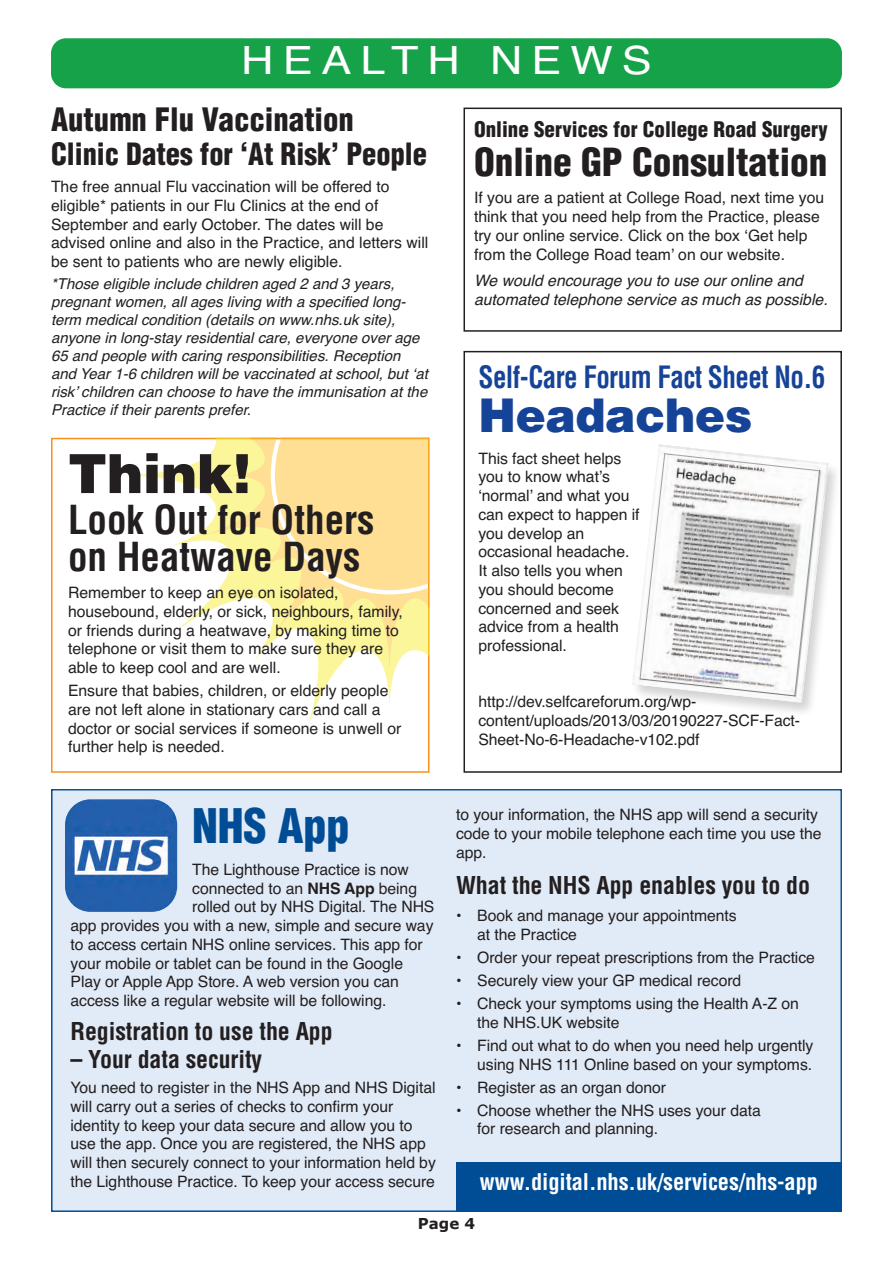
<style>
.page{position:relative;width:893px;height:1263px;background:#fff}
.page>*{position:absolute;margin:0;border:0;box-sizing:border-box;transform-origin:0 0}
.t1{font:900 54px "Helvetica";color:#231f20}
.t2{font:900 46.5px "Helvetica";letter-spacing:-.005em;color:#154398}
.t3{font:900 condensed 46.5px "Helvetica";letter-spacing:-.005em;color:#014d95}
.t4{font:700 condensed 39px/36.8px "Helvetica";color:#231f20}
.t5{font:39px "Helvetica";letter-spacing:.2em;color:#fff;scale:1.15 1}
.t6{font:900 condensed 37.8px "Helvetica";color:#231f20}
.t7{font:900 condensed 31.5px "Helvetica";color:#231f20}
.t8{font:900 condensed 30px "Helvetica";color:#231f20;scale:.95 1}
.t9{font:700 condensed 30px "Helvetica";letter-spacing:-.02em;color:#154398;scale:.9 1}
.t10{font:700 condensed 24px "Helvetica";letter-spacing:-.005em;color:#231f20}
.t11{font:700 condensed 22.5px "Helvetica";letter-spacing:-.005em;color:#fff}
.t12{font:900 condensed 21px "Helvetica";color:#231f20}
.t13{font:15.75px/18.8px "Helvetica";letter-spacing:-.005em;color:#231f20}
.t14{font:italic 15.75px/18.3px "Helvetica";color:#231f20}
.t15{font:italic 15px/18px "Helvetica";color:#231f20}
.t16{font:700 15px "Verdana";color:#231f20}
.s1{font-weight:700}
</style>
<div class="page">
<div style="left:463px;top:351px;width:379px;height:422px;border:2px solid #231f20"></div>
<div style="left:51px;top:38px;width:791px;height:50px;background:#16a249;border-radius:15px"></div>
<img style="left:717px;top:436px;width:125px;height:288px">
<img style="left:632px;top:444px;width:196px;height:259px">
<svg style="left:118px;top:438px;width:311px;height:296px"></svg>
<svg style="left:199px;top:438px;width:230px;height:237px;fill:#faf699"></svg>
<svg style="left:275px;top:438px;width:154px;height:152px;background:#fde095"></svg>
<div style="left:463px;top:108px;width:379px;height:224px;border:2px solid #231f20"></div>
<div style="left:53px;top:790px;width:787px;height:420px;background:#e1ebf7"></div>
<img style="left:65px;top:799px;width:112px;height:113px;border-radius:26px">
<div style="left:456px;top:1163px;width:386px;height:49px;background:#014d95"></div>
<h3 class="t5" style="left:241px;top:38px;width:358px">HEALTH NEWS</h3>
<h3 class="t7" style="left:51px;top:102px;width:305px">Autumn Flu Vaccination</h3>
<h3 class="t8" style="left:51px;top:137px;width:397px">Clinic Dates for ‘At Risk’ People</h3>
<p class="t13" style="left:51px;top:177px;width:379px">The free annual Flu vaccination will be offered to eligible* patients in our Flu Clinics at the end of September and early October. The dates will be advised online and also in the Practice, and letters will be sent to patients who are newly eligible.</p>
<p class="t15" style="left:51px;top:275px;width:378px">*Those eligible include children aged 2 and 3 years, pregnant women, all ages living with a specified long&shy;term medical condition (details on www.nhs.uk site), anyone in long-stay residential care, everyone over age 65 and people with caring responsibilities. Reception and Year 1-6 children will be vaccinated at school, but ‘at risk’ children can choose to have the immunisation at the Practice if their parents prefer.</p>
<h1 class="t1" style="left:68px;top:443px;width:185px">Think!</h1>
<h3 class="t4" style="left:68px;top:502px;width:308px">Look Out for Others on Heatwave Days</h3>
<p class="t13" style="left:68px;top:583px;width:336px">Remember to keep an eye on isolated, housebound, elderly, or sick, neighbours, family, or friends during a heatwave, by making time to telephone or visit them to make sure they are able to keep cool and are well.</p>
<p class="t13" style="left:68px;top:681px;width:335px">Ensure that babies, children, or elderly people are not left alone in stationary cars and call a doctor or social services if someone is unwell or further help is needed.</p>
<h3 class="t12" style="left:474px;top:117px;width:355px">Online Services for College Road Surgery</h3>
<h3 class="t6" style="left:474px;top:141px;width:355px">Online GP Consultation</h3>
<p class="t13" style="left:474px;top:189px;width:352px">If you are a patient at College Road, next time you think that you need help from the Practice, please try our online service. Click on the box ‘Get help from the College Road team’ on our website.</p>
<p class="t14" style="left:474px;top:272px;width:355px">We would encourage you to use our online and automated telephone service as much as possible.</p>
<h3 class="t9" style="left:478px;top:360px;width:387px">Self-Care Forum Fact Sheet No.6</h3>
<h2 class="t2" style="left:478px;top:389px;width:275px">Headaches</h2>
<p class="t13" style="left:478px;top:449px;width:163px">This fact sheet helps you to know what’s ‘normal’ and what you can expect to happen if you develop an occasional headache.<br>It also tells you when you should become concerned and seek advice from a health professional.</p>
<p class="t13" style="left:478px;top:692px;width:323px">http://dev.selfcareforum.org/wp&shy;content/uploads/2013/03/20190227-SCF-Fact-<br>Sheet-No-6-Headache-v102.pdf</p>
<h2 class="t3" style="left:192px;top:800px;width:159px">NHS App</h2>
<p class="t13" style="left:192px;top:860px;width:218px">The Lighthouse Practice is now</p>
<p class="t13" style="left:192px;top:879px;width:226px">connected to an <span class="s1">NHS App</span> being</p>
<p class="t13" style="left:192px;top:897px;width:244px">rolled out by NHS Digital. The NHS</p>
<p class="t13" style="left:71px;top:916px;width:364px">app provides you with a new, simple and secure way</p>
<p class="t13" style="left:71px;top:935px;width:354px">to access certain NHS online services. This app for</p>
<p class="t13" style="left:71px;top:954px;width:334px">your mobile or tablet can be found in the Google</p>
<p class="t13" style="left:71px;top:972px;width:330px">Play or Apple App Store. A web version you can</p>
<p class="t13" style="left:71px;top:991px;width:317px">access like a regular website will be following.</p>
<h3 class="t10" style="left:71px;top:1018px;width:264px">Registration to use the App</h3>
<h3 class="t10" style="left:71px;top:1046px;width:193px">– Your data security</h3>
<p class="t13" style="left:71px;top:1078px;width:367px">You need to register in the NHS App and NHS Digital will carry out a series of checks to confirm your identity to keep your data secure and allow you to use the app. Once you are registered, the NHS app will then securely connect to your information held by the Lighthouse Practice. To keep your access secure</p>
<p class="t13" style="left:456px;top:805px;width:367px">to your information, the NHS app will send a security code to your mobile telephone each time you use the app.</p>
<h3 class="t10" style="left:456px;top:872px;width:356px">What the NHS App enables you to do</h3>
<p class="t13" style="left:477px;top:906px;width:261px;text-indent:-21px">• Book and manage your appointments at the Practice</p>
<p class="t13" style="left:456px;top:948px;width:360px">• Order your repeat prescriptions from the Practice</p>
<p class="t13" style="left:456px;top:971px;width:287px">• Securely view your GP medical record</p>
<p class="t13" style="left:477px;top:994px;width:323px;text-indent:-21px">• Check your symptoms using the Health A-Z on the NHS.UK website</p>
<p class="t13" style="left:456px;top:1036px;width:359px;text-align:right">• Find out what to do when you need help urgently using NHS 111 Online based on your symptoms.</p>
<p class="t13" style="left:456px;top:1078px;width:212px">• Register as an organ donor</p>
<p class="t13" style="left:477px;top:1101px;width:285px;text-indent:-21px">• Choose whether the NHS uses your data for research and planning.</p>
<h3 class="t11" style="left:480px;top:1169px;width:340px">www.digital.nhs.uk/services/nhs-app</h3>
<p class="t16" style="left:418px;top:1214px;width:59px">Page 4</p>
</div>
